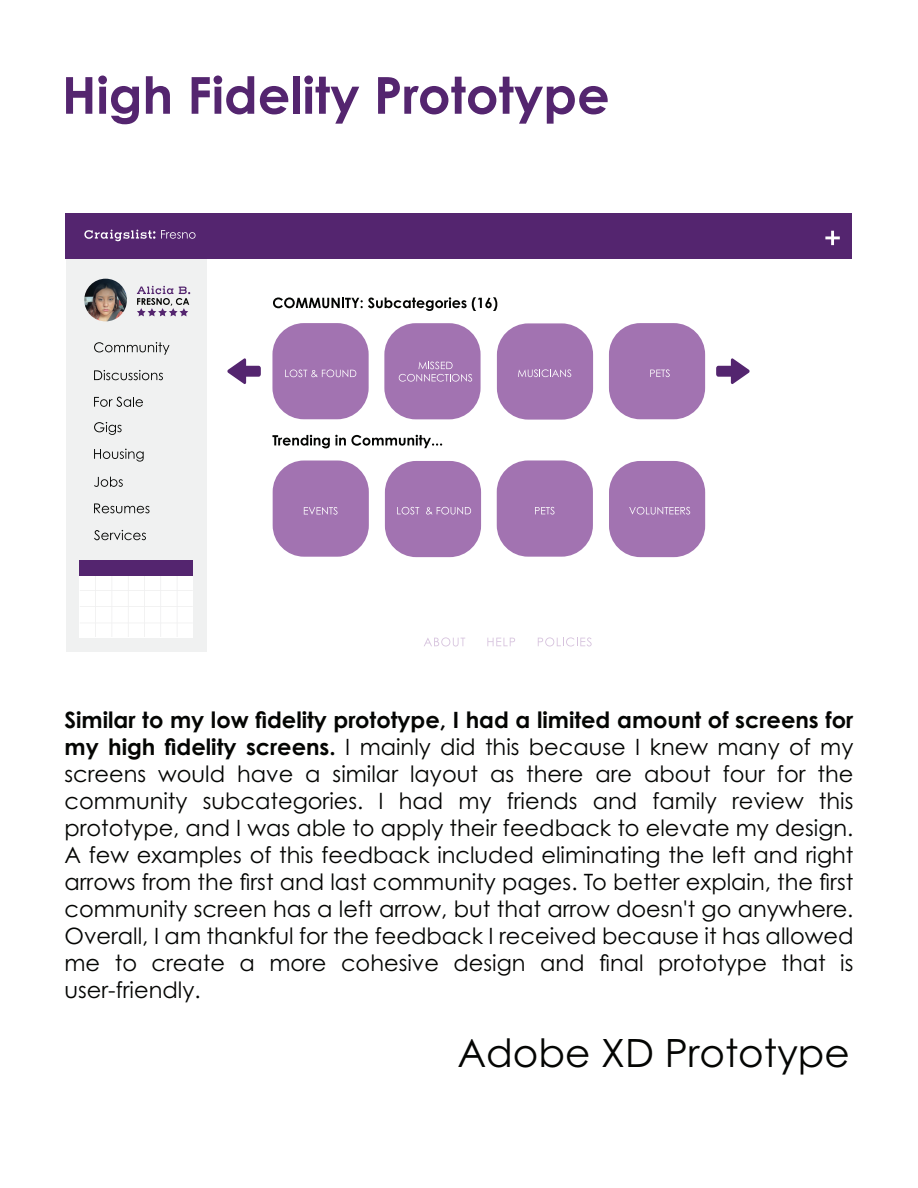
<style>
.page{position:relative;width:918px;height:1188px;background:#fff}
.page>*{position:absolute;margin:0;border:0;box-sizing:border-box;transform-origin:0 0}
.t1{font:700 51px "Century Gothic Pro";color:#54256f}
.t2{font:39px "Century Gothic Pro";color:#040503}
.t3{font:22.5px/27px "Century Gothic Pro";color:#040503;text-align:justify}
.s1{font-weight:700}
</style>
<div class="page">
<div style="left:609px;top:323px;width:96px;height:96px;background:#a273b1;border-radius:31px"></div>
<div style="left:497px;top:323px;width:96px;height:97px;background:#a273b1;border-radius:31px"></div>
<div style="left:384px;top:323px;width:97px;height:96px;background:#a273b1;border-radius:31px"></div>
<div style="left:272px;top:323px;width:97px;height:96px;background:#a273b1;border-radius:31px"></div>
<div style="left:609px;top:461px;width:96px;height:96px;background:#a273b1;border-radius:31px"></div>
<div style="left:497px;top:460px;width:96px;height:97px;background:#a273b1;border-radius:31px"></div>
<div style="left:385px;top:461px;width:96px;height:96px;background:#a273b1;border-radius:31px"></div>
<div style="left:273px;top:461px;width:96px;height:96px;background:#a273b1;border-radius:31px"></div>
<div style="left:66px;top:213px;width:141px;height:439px;background:#f0f1f1"></div>
<img style="left:84px;top:279px;width:43px;height:42px;border-radius:21px">
<svg style="left:94px;top:342px;width:76px;height:13px"></svg>
<svg style="left:94px;top:397px;width:49px;height:10px"></svg>
<svg style="left:94px;top:370px;width:69px;height:10px"></svg>
<svg style="left:94px;top:422px;width:28px;height:13px"></svg>
<svg style="left:94px;top:449px;width:50px;height:13px"></svg>
<svg style="left:94px;top:477px;width:29px;height:10px"></svg>
<svg style="left:94px;top:530px;width:52px;height:10px"></svg>
<svg style="left:94px;top:503px;width:56px;height:10px"></svg>
<svg style="left:80px;top:575px;width:113px;height:62px"></svg>
<div style="left:80px;top:560px;width:113px;height:15px;background:#54256f"></div>
<div style="left:66px;top:213px;width:786px;height:45px;background:#54256f"></div>
<svg style="left:825px;top:231px;width:15px;height:14px"></svg>
<svg style="left:84px;top:230px;width:71px;height:11px"></svg>
<svg style="left:161px;top:230px;width:35px;height:9px"></svg>
<svg style="left:272px;top:435px;width:170px;height:13px"></svg>
<svg style="left:304px;top:507px;width:34px;height:8px"></svg>
<svg style="left:397px;top:507px;width:22px;height:8px"></svg>
<svg style="left:426px;top:507px;width:45px;height:8px"></svg>
<svg style="left:535px;top:507px;width:20px;height:8px"></svg>
<svg style="left:629px;top:507px;width:61px;height:8px"></svg>
<svg style="left:273px;top:297px;width:224px;height:14px"></svg>
<svg style="left:285px;top:370px;width:71px;height:7px"></svg>
<svg style="left:399px;top:362px;width:73px;height:20px"></svg>
<svg style="left:518px;top:369px;width:53px;height:8px"></svg>
<svg style="left:650px;top:369px;width:20px;height:8px"></svg>
<svg style="left:716px;top:358px;width:34px;height:26px"></svg>
<svg style="left:227px;top:358px;width:34px;height:26px"></svg>
<svg style="left:424px;top:637px;width:41px;height:9px"></svg>
<svg style="left:487px;top:638px;width:28px;height:8px"></svg>
<svg style="left:538px;top:637px;width:54px;height:9px"></svg>
<svg style="left:137px;top:286px;width:53px;height:30px"></svg>
<h1 class="t1" style="left:62px;top:63px;width:549px">High Fidelity Prototype</h1>
<p class="t3" style="left:65px;top:706px;width:791px"><span class="s1">Similar to my low fidelity prototype, I had a limited amount of screens for my high fidelity screens.</span> I mainly did this because I knew many of my screens would have a similar layout as there are about four for the community subcategories. I had my friends and family review this prototype, and I was able to apply their feedback to elevate my design.<br>A few examples of this feedback included eliminating the left and right arrows from the first and last community pages. To better explain, the first community screen has a left arrow, but that arrow doesn't go anywhere.<br>Overall, I am thankful for the feedback I received because it has allowed me to create a more cohesive design and final prototype that is user-friendly.</p>
<h2 class="t2" style="left:457px;top:1030px;width:394px">Adobe XD Prototype</h2>
</div>
